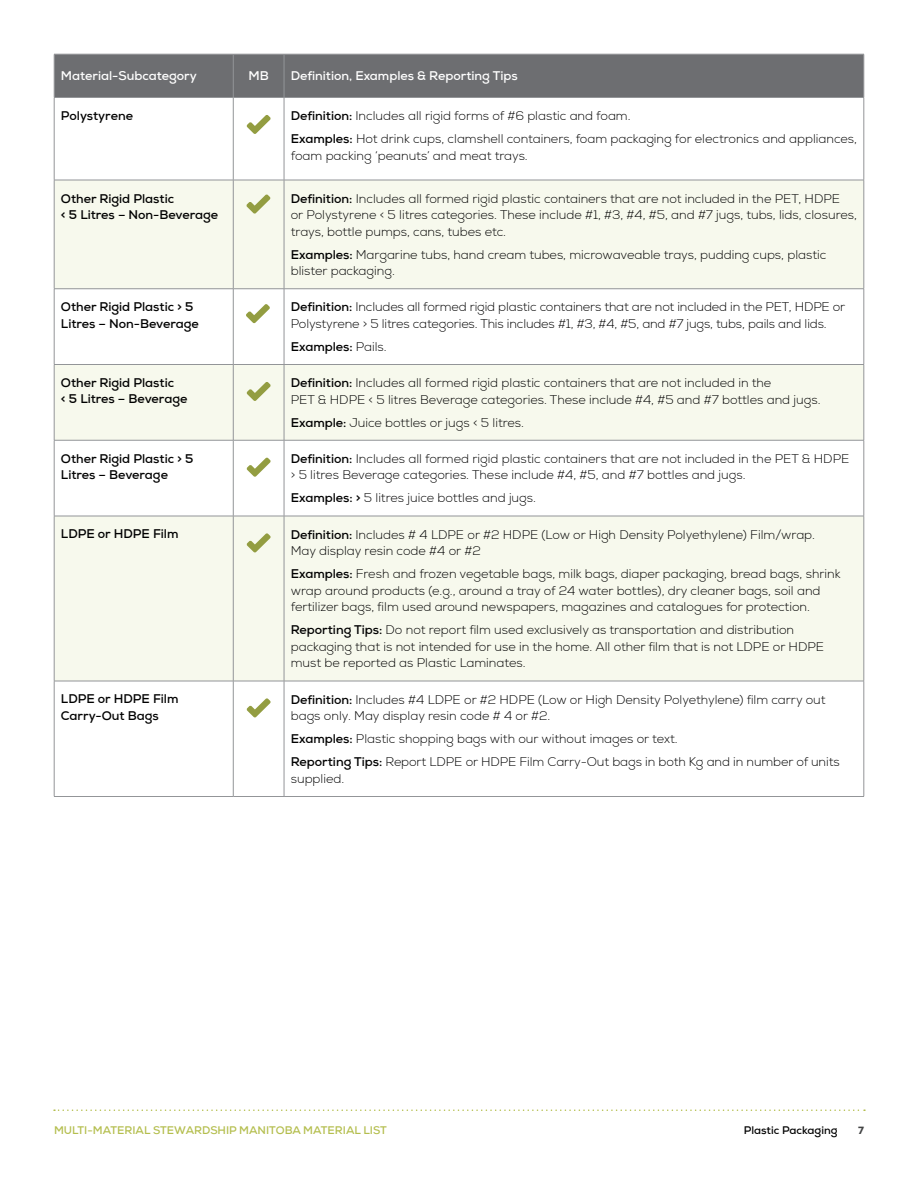
<style>
.page{position:relative;width:918px;height:1188px;background:#fff}
.page>*{position:absolute;margin:0;border:0;box-sizing:border-box;transform-origin:0 0}
.t1{font:300 12px/16.5px "Nexa";color:#000}
.t2{font:700 12px/16.5px "Nexa";color:#000}
.t3{font:700 12px "Nexa";color:#fff}
.t4{font:700 10.5px "Nexa";color:#b4be4e}
.t5{font:700 10.5px "Nexa";color:#000}
.t6{font:800 10.5px "Nexa";color:#434445}
.s1{font-weight:700}
.s2{font-weight:300}
</style>
<div class="page">
<svg style="left:54px;top:1109px;width:811px;height:2px"></svg>
<div style="left:55px;top:55px;width:809px;height:42px;background:#6d6e71"></div>
<svg style="left:55px;top:181px;width:809px;height:500px;fill:#f7f9ed"></svg>
<hr style="left:54px;top:180px;width:179px;height:1px;background:#939598">
<hr style="left:54px;top:180px;width:1px;height:109px;background:#939598">
<hr style="left:54px;top:288px;width:179px;height:1px;background:#939598">
<hr style="left:233px;top:180px;width:51px;height:1px;background:#939598">
<hr style="left:233px;top:180px;width:1px;height:109px;background:#939598">
<hr style="left:233px;top:288px;width:51px;height:1px;background:#939598">
<hr style="left:284px;top:180px;width:580px;height:1px;background:#939598">
<hr style="left:284px;top:180px;width:1px;height:109px;background:#939598">
<hr style="left:864px;top:180px;width:1px;height:109px;background:#939598">
<hr style="left:284px;top:288px;width:580px;height:1px;background:#939598">
<hr style="left:54px;top:54px;width:179px;height:1px;background:#939598">
<hr style="left:54px;top:54px;width:1px;height:43px;background:#939598">
<hr style="left:233px;top:54px;width:51px;height:1px;background:#939598">
<hr style="left:233px;top:54px;width:1px;height:43px;background:#939598">
<hr style="left:284px;top:54px;width:580px;height:1px;background:#939598">
<hr style="left:284px;top:54px;width:1px;height:43px;background:#939598">
<hr style="left:864px;top:54px;width:1px;height:43px;background:#939598">
<hr style="left:54px;top:97px;width:179px;height:1px;background:#939598">
<hr style="left:54px;top:98px;width:1px;height:82px;background:#939598">
<hr style="left:233px;top:97px;width:51px;height:1px;background:#939598">
<hr style="left:233px;top:98px;width:1px;height:82px;background:#939598">
<hr style="left:284px;top:97px;width:580px;height:1px;background:#939598">
<hr style="left:284px;top:98px;width:1px;height:82px;background:#939598">
<hr style="left:864px;top:98px;width:1px;height:82px;background:#939598">
<hr style="left:54px;top:289px;width:1px;height:75px;background:#939598">
<hr style="left:233px;top:289px;width:1px;height:75px;background:#939598">
<hr style="left:284px;top:289px;width:1px;height:75px;background:#939598">
<hr style="left:864px;top:289px;width:1px;height:75px;background:#939598">
<hr style="left:54px;top:364px;width:179px;height:1px;background:#939598">
<hr style="left:54px;top:365px;width:1px;height:75px;background:#939598">
<hr style="left:233px;top:364px;width:51px;height:1px;background:#939598">
<hr style="left:233px;top:365px;width:1px;height:75px;background:#939598">
<hr style="left:284px;top:364px;width:580px;height:1px;background:#939598">
<hr style="left:284px;top:365px;width:1px;height:75px;background:#939598">
<hr style="left:864px;top:365px;width:1px;height:75px;background:#939598">
<hr style="left:54px;top:440px;width:179px;height:1px;background:#939598">
<hr style="left:54px;top:440px;width:1px;height:76px;background:#939598">
<hr style="left:233px;top:440px;width:51px;height:1px;background:#939598">
<hr style="left:233px;top:440px;width:1px;height:76px;background:#939598">
<hr style="left:284px;top:440px;width:580px;height:1px;background:#939598">
<hr style="left:284px;top:440px;width:1px;height:76px;background:#939598">
<hr style="left:864px;top:440px;width:1px;height:76px;background:#939598">
<hr style="left:54px;top:516px;width:179px;height:1px;background:#939598">
<hr style="left:54px;top:516px;width:1px;height:165px;background:#939598">
<hr style="left:233px;top:516px;width:51px;height:1px;background:#939598">
<hr style="left:233px;top:516px;width:1px;height:165px;background:#939598">
<hr style="left:284px;top:516px;width:580px;height:1px;background:#939598">
<hr style="left:284px;top:516px;width:1px;height:165px;background:#939598">
<hr style="left:864px;top:516px;width:1px;height:165px;background:#939598">
<hr style="left:54px;top:681px;width:179px;height:1px;background:#939598">
<hr style="left:54px;top:681px;width:1px;height:115px;background:#939598">
<hr style="left:233px;top:681px;width:51px;height:1px;background:#939598">
<hr style="left:233px;top:681px;width:1px;height:115px;background:#939598">
<hr style="left:284px;top:681px;width:580px;height:1px;background:#939598">
<hr style="left:284px;top:681px;width:1px;height:115px;background:#939598">
<hr style="left:864px;top:681px;width:1px;height:115px;background:#939598">
<hr style="left:54px;top:796px;width:179px;height:1px;background:#939598">
<hr style="left:233px;top:796px;width:51px;height:1px;background:#939598">
<hr style="left:284px;top:796px;width:580px;height:1px;background:#939598">
<svg style="left:247px;top:115px;width:24px;height:19px"></svg>
<svg style="left:247px;top:382px;width:24px;height:19px"></svg>
<svg style="left:247px;top:457px;width:24px;height:20px"></svg>
<svg style="left:247px;top:533px;width:24px;height:20px"></svg>
<svg style="left:247px;top:698px;width:24px;height:20px"></svg>
<svg style="left:246px;top:194px;width:24px;height:20px"></svg>
<svg style="left:246px;top:304px;width:24px;height:19px"></svg>
<p class="t3" style="left:61px;top:68px;width:137px">Material-Subcategory</p>
<p class="t3" style="left:248px;top:68px;width:22px">MB</p>
<p class="t3" style="left:291px;top:68px;width:228px">Definition, Examples &amp; Reporting Tips</p>
<p class="t2" style="left:61px;top:107px;width:74px">Polystyrene</p>
<p class="t1" style="left:291px;top:104px;width:568px;line-height:23.2px"><span class="s1">Definition:</span> Includes all rigid forms of #6 plastic and foam.<br><span class="s1">Examples:</span> Hot drink cups, clamshell containers, foam packaging for electronics and appliances,</p>
<p class="t1" style="left:291px;top:147px;width:239px">foam packing ‘peanuts’ and meat trays.</p>
<p class="t2" style="left:61px;top:190px;width:159px">Other Rigid Plastic<br>&lt; 5 Litres – Non-Beverage</p>
<p class="t1" style="left:291px;top:190px;width:568px"><span class="s1">Definition:</span> Includes all formed rigid plastic containers that are not included in the PET, HDPE<br>or Polystyrene &lt; 5 litres categories. These include #1, #3, #4, #5, and #7 jugs, tubs, lids, closures, trays, bottle pumps, cans, tubes etc.</p>
<p class="t1" style="left:291px;top:246px;width:537px"><span class="s1">Examples:</span> Margarine tubs, hand cream tubes, microwaveable trays, pudding cups, plastic blister packaging.</p>
<p class="t2" style="left:61px;top:299px;width:139px">Other Rigid Plastic &gt; 5<br>Litres – Non-Beverage</p>
<p class="t1" style="left:291px;top:299px;width:556px"><span class="s1">Definition:</span> Includes all formed rigid plastic containers that are not included in the PET, HDPE or<br>Polystyrene &gt; 5 litres categories. This includes #1, #3, #4, #5, and #7 jugs, tubs, pails and lids.</p>
<p class="t2" style="left:291px;top:338px;width:97px">Examples: <span class="s2">Pails.</span></p>
<p class="t2" style="left:61px;top:374px;width:128px">Other Rigid Plastic<br>&lt; 5 Litres – Beverage</p>
<p class="t1" style="left:291px;top:375px;width:531px"><span class="s1">Definition:</span> Includes all formed rigid plastic containers that are not included in the<br>PET &amp; HDPE &lt; 5 litres Beverage categories. These include #4, #5 and #7 bottles and jugs.</p>
<p class="t1" style="left:291px;top:414px;width:235px"><span class="s1">Example:</span> Juice bottles or jugs &lt; 5 litres.</p>
<p class="t2" style="left:61px;top:450px;width:134px">Other Rigid Plastic &gt; 5<br>Litres – Beverage</p>
<p class="t1" style="left:291px;top:450px;width:560px"><span class="s1">Definition:</span> Includes all formed rigid plastic containers that are not included in the PET &amp; HDPE &gt; 5 litres Beverage categories. These include #4, #5, and #7 bottles and jugs.</p>
<p class="t1" style="left:291px;top:490px;width:247px"><span class="s1">Examples: &gt;</span> 5 litres juice bottles and jugs.</p>
<p class="t2" style="left:61px;top:526px;width:119px">LDPE or HDPE Film</p>
<p class="t1" style="left:291px;top:526px;width:526px"><span class="s1">Definition:</span> Includes # 4 LDPE or #2 HDPE (Low or High Density Polyethylene) Film/wrap.<br>May display resin code #4 or #2</p>
<p class="t1" style="left:291px;top:566px;width:551px"><span class="s1">Examples:</span> Fresh and frozen vegetable bags, milk bags, diaper packaging, bread bags, shrink wrap around products (e.g., around a tray of 24 water bottles), dry cleaner bags, soil and fertilizer bags, film used around newspapers, magazines and catalogues for protection.</p>
<p class="t1" style="left:291px;top:622px;width:535px"><span class="s1">Reporting Tips:</span> Do not report film used exclusively as transportation and distribution packaging that is not intended for use in the home. All other film that is not LDPE or HDPE must be reported as Plastic Laminates.</p>
<p class="t2" style="left:61px;top:691px;width:119px">LDPE or HDPE Film<br>Carry-Out Bags</p>
<p class="t1" style="left:291px;top:691px;width:536px"><span class="s1">Definition:</span> Includes #4 LDPE or #2 HDPE (Low or High Density Polyethylene) film carry out bags only. May display resin code # 4 or #2.</p>
<p class="t1" style="left:291px;top:728px;width:550px;line-height:23.2px"><span class="s1">Examples:</span> Plastic shopping bags with our without images or text.<br><span class="s1">Reporting Tips:</span> Report LDPE or HDPE Film Carry-Out bags in both Kg and in number of units</p>
<p class="t1" style="left:291px;top:771px;width:55px">supplied.</p>
<p class="t4" style="left:54px;top:1123px;width:334px">MULTI-MATERIAL STEWARDSHIP MANITOBA MATERIAL LIST</p>
<p class="t6" style="left:858px;top:1124px;width:7px">7</p>
<p class="t5" style="left:744px;top:1123px;width:95px">Plastic Packaging</p>
</div>
